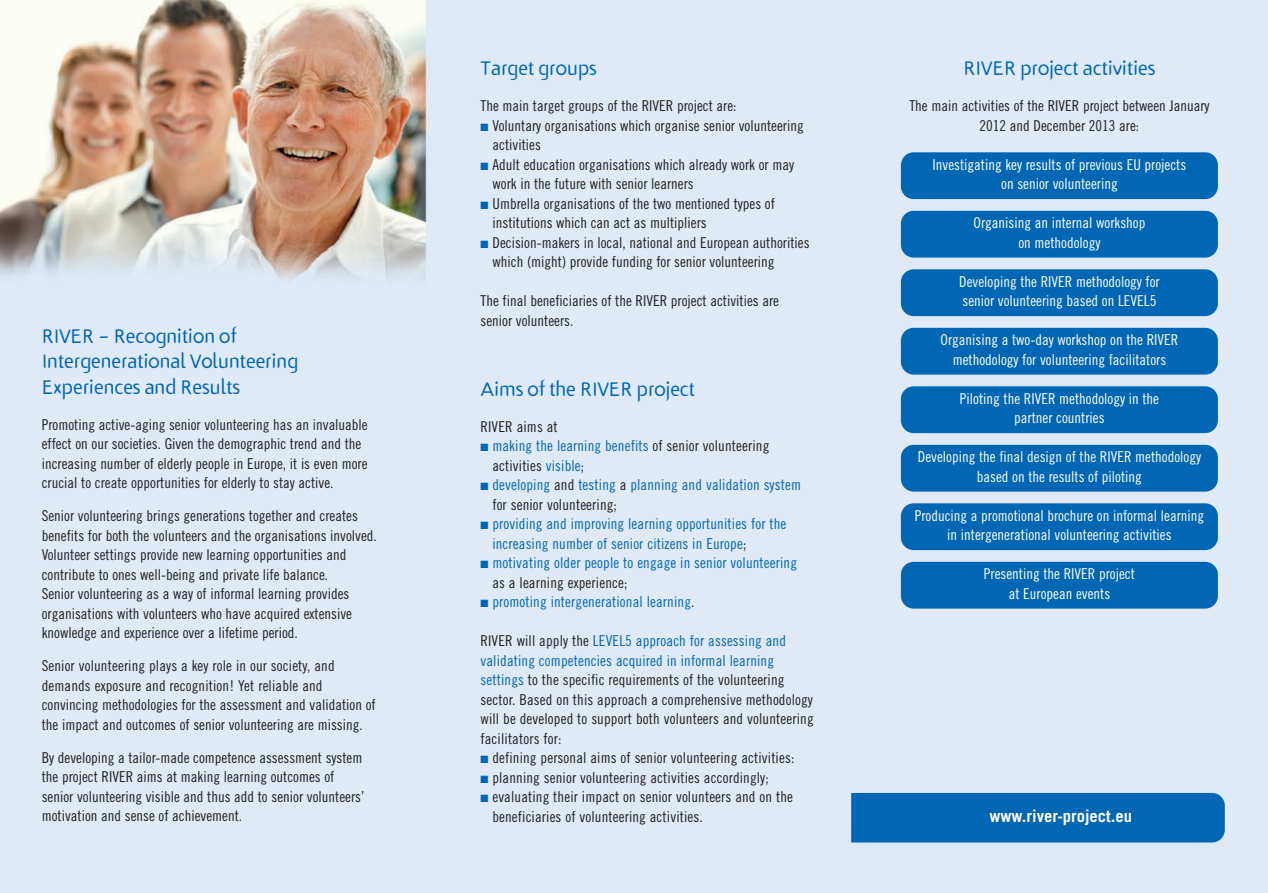
<style>
.page{position:relative;width:1268px;height:893px;background:#fff}
.page>*{position:absolute;margin:0;border:0;box-sizing:border-box;transform-origin:0 0}
.t1{font:19.5px/25.5px "beraterzei";color:#0166b3}
.t2{font:700 16.65px "Trade Gothic";color:#fff}
.t3{font:15px/19.5px "Trade Gothic Cond Eighteen";color:#231f20}
.t4{font:15px/19.5px "Trade Gothic Cond Eighteen";color:#fff;text-align:center}
.t5{font:15px/19.5px "Trade Gothic Cond Eighteen";letter-spacing:.01em;color:#0166b3}
.s1{color:#0166b3}
.s2{color:#231f20}
</style>
<div class="page">
<img style="left:0;top:0;width:1267px;height:893px">
<svg style="left:850px;top:0;width:374px;height:893px;background:#84b4da"></svg>
<h1 class="t1" style="left:42px;top:324px;width:258px">RIVER – Recognition of<br>Intergenerational Volunteering<br>Experiences and Results</h1>
<p class="t3" style="left:42px;top:416px;width:327px">Promoting active-aging senior volunteering has an invaluable effect on our societies. Given the demographic trend and the increasing number of elderly people in Europe, it is even more crucial to create opportunities for elderly to stay active.</p>
<p class="t3" style="left:42px;top:507px;width:336px">Senior volunteering brings generations together and creates benefits for both the volunteers and the organisations involved.<br>Volunteer settings provide new learning opportunities and contribute to ones well-being and private life balance.<br>Senior volunteering as a way of informal learning provides organisations with volunteers who have acquired extensive knowledge and experience over a lifetime period.</p>
<p class="t3" style="left:42px;top:657px;width:335px">Senior volunteering plays a key role in our society, and demands exposure and recognition! Yet reliable and convincing methodologies for the assessment and validation of the impact and outcomes of senior volunteering are missing.</p>
<p class="t3" style="left:42px;top:749px;width:324px">By developing a tailor-made competence assessment system the project RIVER aims at making learning outcomes of senior volunteering visible and thus add to senior volunteers’ motivation and sense of achievement.</p>
<h1 class="t1" style="left:480px;top:57px;width:118px">Target groups</h1>
<p class="t3" style="left:480px;top:97px;width:257px">The main target groups of the RIVER project are:</p>
<p class="t3" style="left:492px;top:117px;width:312px;text-indent:-12px"><span class="s1">■</span> Voluntary organisations which organise senior volunteering activities</p>
<p class="t3" style="left:492px;top:156px;width:303px;text-indent:-12px"><span class="s1">■</span> Adult education organisations which already work or may work in the future with senior learners</p>
<p class="t3" style="left:492px;top:195px;width:284px;text-indent:-12px"><span class="s1">■</span> Umbrella organisations of the two mentioned types of institutions which can act as multipliers</p>
<p class="t3" style="left:492px;top:234px;width:318px;text-indent:-12px"><span class="s1">■</span> Decision-makers in local, national and European authorities which (might) provide funding for senior volunteering</p>
<p class="t3" style="left:480px;top:292px;width:300px">The final beneficiaries of the RIVER project activities are senior volunteers.</p>
<h1 class="t1" style="left:480px;top:377px;width:216px">Aims of the RIVER project</h1>
<p class="t3" style="left:480px;top:418px;width:79px">RIVER aims at</p>
<p class="t5" style="left:492px;top:437px;width:278px;text-indent:-12px">■ making the learning benefits <span class="s2">of senior volunteering activities</span> visible<span class="s2">;</span></p>
<p class="t5" style="left:492px;top:476px;width:310px;text-indent:-12px">■ developing <span class="s2">and</span> testing <span class="s2">a</span> planning and validation system <span class="s2">for senior volunteering;</span></p>
<p class="t5" style="left:492px;top:515px;width:295px;text-indent:-12px">■ providing and improving learning opportunities for the increasing number of senior citizens in Europe<span class="s2">;</span></p>
<p class="t5" style="left:492px;top:554px;width:306px;text-indent:-12px">■ motivating older people to engage in senior volunteering <span class="s2">as a learning experience;</span></p>
<p class="t5" style="left:480px;top:593px;width:215px">■ promoting intergenerational learning<span class="s2">.</span></p>
<p class="t3" style="left:480px;top:632px;width:334px">RIVER will apply the <span class="s1">LEVEL5 approach for assessing and validating competencies acquired in informal learning settings</span> to the specific requirements of the volunteering sector. Based on this approach a comprehensive methodology will be developed to support both volunteers and volunteering facilitators for:</p>
<p class="t3" style="left:480px;top:749px;width:315px"><span class="s1">■</span> defining personal aims of senior volunteering activities:</p>
<p class="t3" style="left:480px;top:769px;width:290px"><span class="s1">■</span> planning senior volunteering activities accordingly;</p>
<p class="t3" style="left:492px;top:788px;width:302px;text-indent:-12px"><span class="s1">■</span> evaluating their impact on senior volunteers and on the beneficiaries of volunteering activities.</p>
<h1 class="t1" style="left:963px;top:57px;width:193px">RIVER project activities</h1>
<p class="t3" style="left:909px;top:97px;width:302px;text-align:center">The main activities of the RIVER project between January<br>2012 and December 2013 are:</p>
<p class="t4" style="left:932px;top:156px;width:255px">Investigating key results of previous EU projects on senior volunteering</p>
<p class="t4" style="left:973px;top:214px;width:173px">Organising an internal workshop on methodology</p>
<p class="t4" style="left:959px;top:273px;width:202px;text-align:left">Developing the RIVER methodology for senior volunteering based on LEVEL5</p>
<p class="t4" style="left:940px;top:331px;width:239px">Organising a two-day workshop on the RIVER methodology for volunteering facilitators</p>
<p class="t4" style="left:959px;top:390px;width:201px">Piloting the RIVER methodology in the partner countries</p>
<p class="t4" style="left:917px;top:448px;width:284px">Developing the final design of the RIVER methodology based on the results of piloting</p>
<p class="t4" style="left:914px;top:507px;width:291px">Producing a promotional brochure on informal learning in intergenerational volunteering activities</p>
<p class="t4" style="left:983px;top:565px;width:152px">Presenting the RIVER project at European events</p>
<p class="t2" style="left:989px;top:810px;width:144px">www.river-project.eu</p>
</div>
